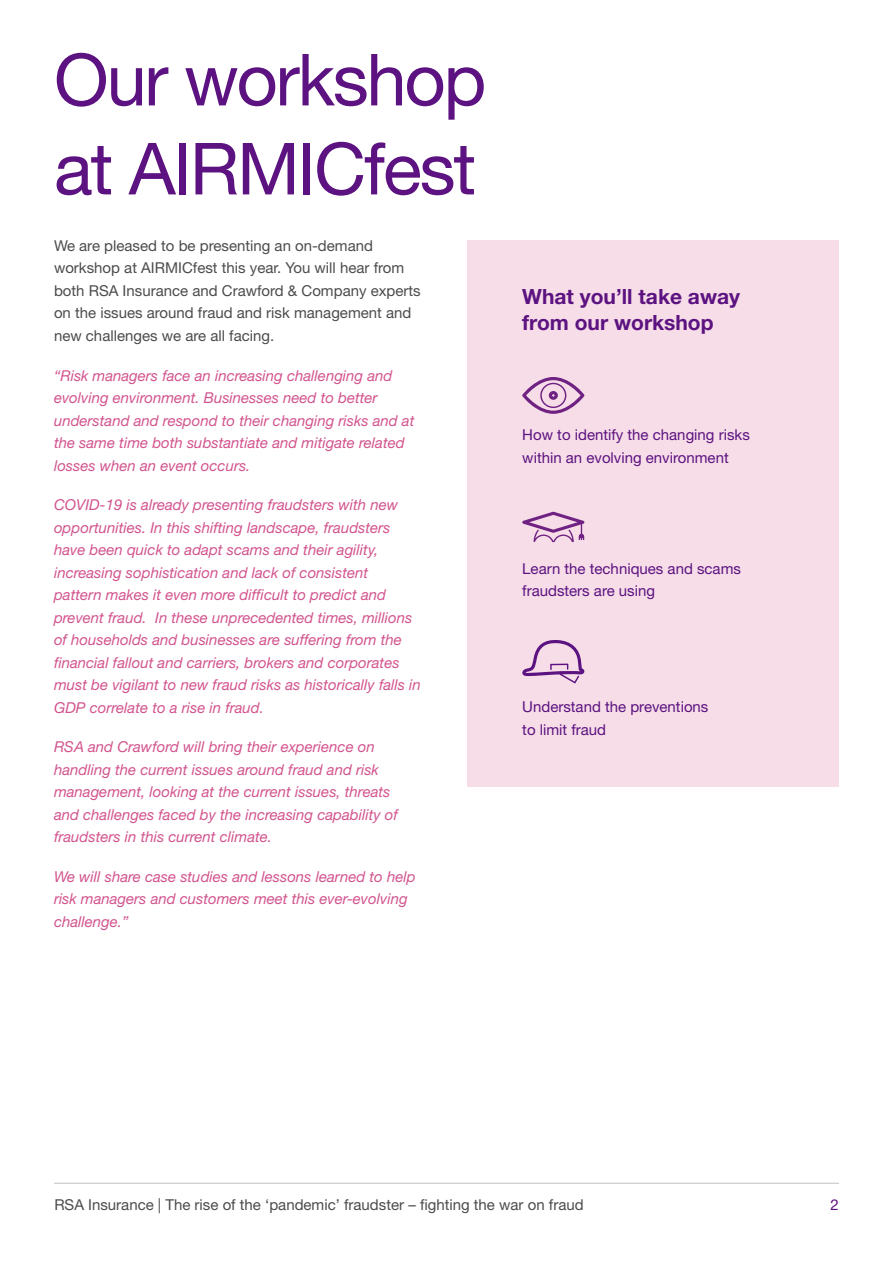
<style>
.page{position:relative;width:893px;height:1263px;background:#fff}
.page>*{position:absolute;margin:0;border:0;box-sizing:border-box;transform-origin:0 0}
.t1{font:72px/88.9px "Helvetica Neue LT Pro";letter-spacing:-.03em;color:#5c1280}
.t2{font:700 21px/25.5px "Helvetica Neue LT Pro";color:#5c1280}
.t3{font:italic 15px/22.5px "Helvetica Neue LT Pro";color:#d2548e}
.t4{font:15px/22.5px "Helvetica Neue LT Pro";color:#4d4b4c}
.t5{font:15px/22.5px "Helvetica Neue LT Pro";color:#5c1280}
</style>
<div class="page">
<div style="left:468px;top:240px;width:371px;height:547px;background:#f6dde8"></div>
<svg style="left:522px;top:640px;width:62px;height:44px"></svg>
<svg style="left:522px;top:512px;width:62px;height:30px"></svg>
<svg style="left:522px;top:377px;width:62px;height:37px"></svg>
<hr style="left:54px;top:1183px;width:785px;height:1px;background:#c4c0c2">
<h1 class="t1" style="left:54px;top:34px;width:434px">Our workshop at AIRMICfest</h1>
<p class="t4" style="left:54px;top:234px;width:368px">We are pleased to be presenting an on-demand workshop at AIRMICfest this year. You will hear from both RSA Insurance and Crawford &amp; Company experts on the issues around fraud and risk management and new challenges we are all facing.</p>
<p class="t3" style="left:54px;top:364px;width:362px">“Risk managers face an increasing challenging and evolving environment. Businesses need to better understand and respond to their changing risks and at the same time both substantiate and mitigate related losses when an event occurs.</p>
<p class="t3" style="left:54px;top:493px;width:368px">COVID-19 is already presenting fraudsters with new opportunities. In this shifting landscape, fraudsters have been quick to adapt scams and their agility, increasing sophistication and lack of consistent<br>pattern makes it even more difficult to predict and prevent fraud. In these unprecedented times, millions of households and businesses are suffering from the financial fallout and carriers, brokers and corporates must be vigilant to new fraud risks as historically falls in GDP correlate to a rise in fraud.</p>
<p class="t3" style="left:54px;top:735px;width:345px">RSA and Crawford will bring their experience on handling the current issues around fraud and risk management, looking at the current issues, threats and challenges faced by the increasing capability of fraudsters in this current climate.</p>
<p class="t3" style="left:54px;top:865px;width:363px">We will share case studies and lessons learned to help risk managers and customers meet this ever-evolving challenge.”</p>
<h2 class="t2" style="left:522px;top:284px;width:219px">What you’ll take away from our workshop</h2>
<p class="t5" style="left:522px;top:423px;width:229px">How to identify the changing risks within an evolving environment</p>
<p class="t5" style="left:522px;top:557px;width:220px">Learn the techniques and scams fraudsters are using</p>
<p class="t5" style="left:522px;top:695px;width:188px">Understand the preventions to limit fraud</p>
<p class="t4" style="left:54px;top:1193px;width:531px">RSA Insurance | The rise of the ‘pandemic’ fraudster – fighting the war on fraud</p>
<p class="t5" style="left:831px;top:1193px;width:10px">2</p>
</div>
